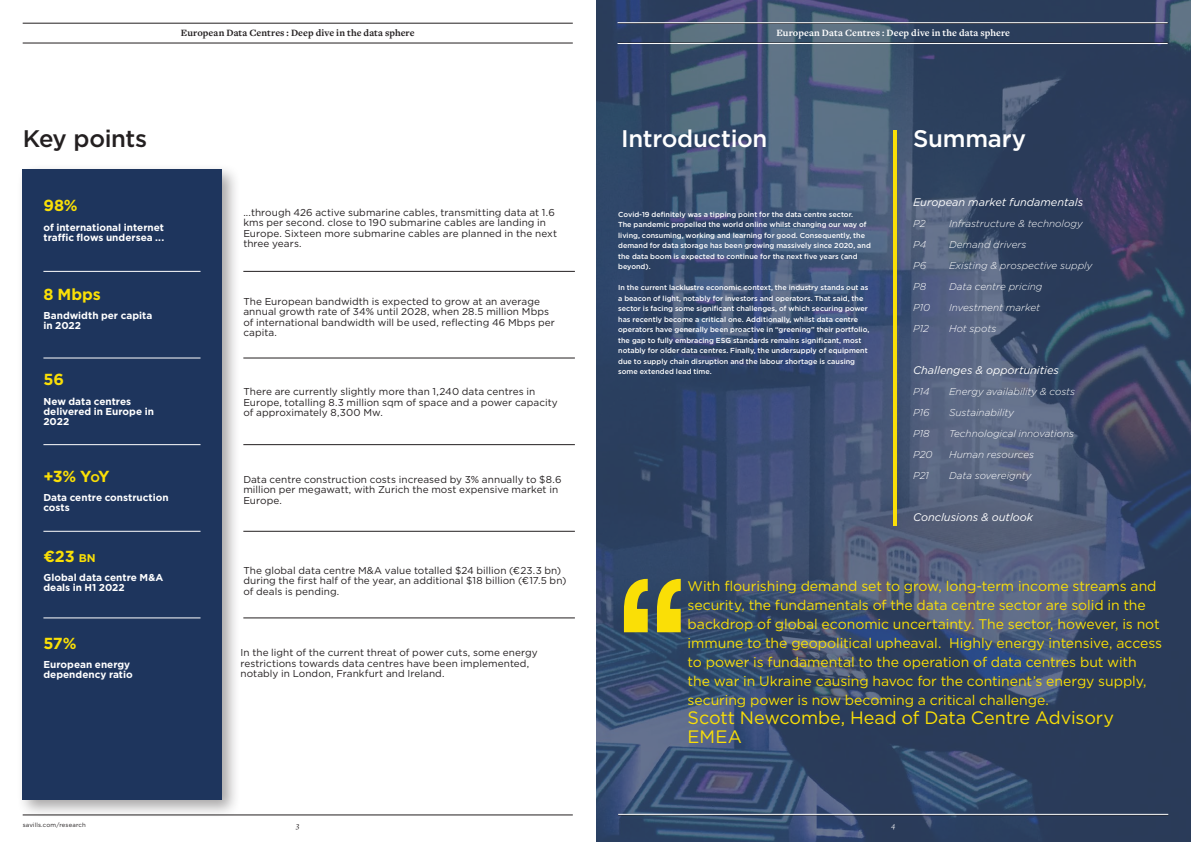
<style>
.page{position:relative;width:1191px;height:842px;background:#fff}
.page>*{position:absolute;margin:0;border:0;box-sizing:border-box;transform-origin:0 0}
.Spotlight_Headline_G{font:500 24px "Gotham";letter-spacing:-.01em;color:#fff}
.Spotlight_Headline_G-2{font:500 24px "Gotham";letter-spacing:-.02em;color:#231f20}
.Paragraph_Style_1{font:18px/19px "Gotham";letter-spacing:-.005em;color:#fadf06}
.Hero_Stat{font:700 16px "Gotham";letter-spacing:-.005em;color:#fadf06}
.Paragraph_Style_1-2{font:14px/19px "Gotham";letter-spacing:-.005em;color:#fadf06}
.Spotlight_Body_Gotha{font:italic 11px "Gotham";color:#fff}
.Paragraph_Style_1-3{font:10px/10.5px "Gotham";letter-spacing:.005em;color:#231f20}
.Spotlight_Body_Gotha-2{font:italic 300 10px "Gotham";color:#fff}
.Sub_Text{font:700 10px/10px "Gotham";color:#fff}
.Spotlight_Page_2_Slu{font:700 10px "Freight Text Pro";letter-spacing:.005em;color:#231f20}
.Spotlight_Page_2_Slu-2{font:700 10px "Freight Text Pro";letter-spacing:.005em;color:#fff}
.t1{font:italic 8px "Freight Text Pro";color:#231f20}
.t2{font:italic 8px "Freight Text Pro";color:#fff}
.Spotlight_Body_Gotha-3{font:500 7.2px/10.5px "Gotham";color:#fff}
.t3{font:6px "Gotham";letter-spacing:.02em;color:#231f20}
.s1{font-size:11.2px}
</style>
<div class="page">
<svg style="left:596px;top:0;width:595px;height:842px;background:#3b4c6c"></svg>
<svg style="left:623px;top:578px;width:59px;height:55px;background:#a9a22c"></svg>
<hr style="left:23px;top:43px;width:550px;height:1px;background:#231f20">
<hr style="left:618px;top:43px;width:550px;height:1px;background:#231f20">
<hr style="left:23px;top:23px;width:550px;height:1px;background:#231f20">
<hr style="left:618px;top:23px;width:550px;height:1px;background:#231f20">
<hr style="left:23px;top:814px;width:550px;height:1px;background:#231f20">
<div style="left:16px;top:163px;width:224px;height:655px;background:#231f20;opacity:.4"></div>
<div style="left:23px;top:170px;width:199px;height:630px;background:#1e355d"></div>
<hr style="left:243px;top:271px;width:332px;height:1px;background:#231f20">
<hr style="left:43px;top:271px;width:157px;height:1px;background:#fff">
<hr style="left:243px;top:357px;width:332px;height:1px;background:#231f20">
<hr style="left:43px;top:357px;width:157px;height:1px;background:#fff">
<hr style="left:243px;top:444px;width:332px;height:1px;background:#231f20">
<hr style="left:43px;top:444px;width:157px;height:1px;background:#fff">
<hr style="left:243px;top:531px;width:332px;height:1px;background:#231f20">
<hr style="left:43px;top:531px;width:157px;height:1px;background:#fff">
<hr style="left:243px;top:617px;width:332px;height:1px;background:#231f20">
<hr style="left:43px;top:617px;width:157px;height:1px;background:#fff">
<hr style="left:617px;top:22px;width:550px;height:1px;background:#fff">
<hr style="left:617px;top:43px;width:550px;height:1px;background:#fff">
<hr style="left:618px;top:814px;width:550px;height:1px;background:#fff">
<hr style="left:893px;top:130px;width:4px;height:396px;background:#fadf06">
<p class="Spotlight_Page_2_Slu" style="left:181px;top:26px;width:235px">European Data Centres : Deep dive in the data sphere</p>
<p class="Spotlight_Headline_G-2" style="left:23px;top:123px;width:126px">Key points</p>
<p class="Hero_Stat" style="left:43px;top:195px;width:36px">98%</p>
<p class="Sub_Text" style="left:43px;top:222px;width:122px">of international internet traffic flows undersea ...</p>
<p class="Hero_Stat" style="left:43px;top:284px;width:59px">8 Mbps</p>
<p class="Sub_Text" style="left:43px;top:311px;width:110px">Bandwidth per capita in 2022</p>
<p class="Hero_Stat" style="left:43px;top:369px;width:22px">56</p>
<p class="Sub_Text" style="left:43px;top:396px;width:112px">New data centres delivered in Europe in<br>2022</p>
<p class="Hero_Stat" style="left:43px;top:466px;width:68px">+3% Y<span class="s1">o</span>Y</p>
<p class="Sub_Text" style="left:43px;top:493px;width:127px">Data centre construction costs</p>
<p class="Hero_Stat" style="left:43px;top:545px;width:54px">€23 <span class="s1">bn</span></p>
<p class="Sub_Text" style="left:43px;top:572px;width:121px">Global data centre M&amp;A deals in H1 2022</p>
<p class="Hero_Stat" style="left:43px;top:632px;width:35px">57%</p>
<p class="Sub_Text" style="left:43px;top:659px;width:91px">European energy dependency ratio</p>
<p class="Paragraph_Style_1-3" style="left:243px;top:207px;width:315px">...through 426 active submarine cables, transmitting data at 1.6 kms per second. close to 190 submarine cables are landing in Europe. Sixteen more submarine cables are planned in the next three years.</p>
<p class="Paragraph_Style_1-3" style="left:243px;top:295px;width:313px">The European bandwidth is expected to grow at an average annual growth rate of 34% until 2028, when 28.5 million Mbps of international bandwidth will be used, reflecting 46 Mbps per capita.</p>
<p class="Paragraph_Style_1-3" style="left:243px;top:386px;width:316px">There are currently slightly more than 1,240 data centres in<br>Europe, totalling 8.3 million sqm of space and a power capacity of approximately 8,300 Mw.</p>
<p class="Paragraph_Style_1-3" style="left:243px;top:474px;width:320px">Data centre construction costs increased by 3% annually to $8.6 million per megawatt, with Zurich the most expensive market in<br>Europe.</p>
<p class="Paragraph_Style_1-3" style="left:243px;top:564px;width:324px">The global data centre M&amp;A value totalled $24 billion (€23.3 bn) during the first half of the year, an additional $18 billion (€17.5 bn) of deals is pending.</p>
<p class="Paragraph_Style_1-3" style="left:240px;top:647px;width:299px">In the light of the current threat of power cuts, some energy restrictions towards data centres have been implemented, notably in London, Frankfurt and Ireland.</p>
<p class="t3" style="left:23px;top:821px;width:65px">savills.com/research</p>
<p class="t1" style="left:296px;top:820px;width:5px">3</p>
<p class="Spotlight_Page_2_Slu-2" style="left:776px;top:26px;width:235px">European Data Centres : Deep dive in the data sphere</p>
<p class="Spotlight_Headline_G" style="left:621px;top:123px;width:148px">Introduction</p>
<p class="Spotlight_Headline_G" style="left:913px;top:123px;width:115px">Summary</p>
<p class="Spotlight_Body_Gotha-3" style="left:618px;top:209px;width:254px">Covid-19 definitely was a tipping point for the data centre sector.<br>The pandemic propelled the world online whilst changing our way of living, consuming, working and learning for good. Consequently, the demand for data storage has been growing massively since 2020, and the data boom is expected to continue for the next five years (and beyond).</p>
<p class="Spotlight_Body_Gotha-3" style="left:618px;top:282px;width:253px">In the current lacklustre economic context, the industry stands out as a beacon of light, notably for investors and operators. That said, the sector is facing some significant challenges, of which securing power has recently become a critical one. Additionally, whilst data centre operators have generally been proactive in “greening” their portfolio, the gap to fully embracing ESG standards remains significant, most notably for older data centres. Finally, the undersupply of equipment due to supply chain disruption and the labour shortage is causing some extended lead time.</p>
<p class="Spotlight_Body_Gotha" style="left:913px;top:195px;width:172px">European market fundamentals</p>
<p class="Spotlight_Body_Gotha-2" style="left:913px;top:217px;width:14px">P2</p>
<p class="Spotlight_Body_Gotha-2" style="left:949px;top:217px;width:135px">Infrastructure &amp; technology</p>
<p class="Spotlight_Body_Gotha-2" style="left:913px;top:238px;width:15px">P4</p>
<p class="Spotlight_Body_Gotha-2" style="left:949px;top:238px;width:79px">Demand drivers</p>
<p class="Spotlight_Body_Gotha-2" style="left:913px;top:259px;width:15px">P6</p>
<p class="Spotlight_Body_Gotha-2" style="left:949px;top:259px;width:145px">Existing &amp; prospective supply</p>
<p class="Spotlight_Body_Gotha-2" style="left:913px;top:280px;width:15px">P8</p>
<p class="Spotlight_Body_Gotha-2" style="left:949px;top:280px;width:95px">Data centre pricing</p>
<p class="Spotlight_Body_Gotha-2" style="left:913px;top:301px;width:19px">P10</p>
<p class="Spotlight_Body_Gotha-2" style="left:949px;top:301px;width:93px">Investment market</p>
<p class="Spotlight_Body_Gotha-2" style="left:913px;top:322px;width:17px">P12</p>
<p class="Spotlight_Body_Gotha-2" style="left:949px;top:322px;width:49px">Hot spots</p>
<p class="Spotlight_Body_Gotha" style="left:913px;top:363px;width:147px">Challenges &amp; opportunities</p>
<p class="Spotlight_Body_Gotha-2" style="left:913px;top:385px;width:18px">P14</p>
<p class="Spotlight_Body_Gotha-2" style="left:949px;top:385px;width:127px">Energy availability &amp; costs</p>
<p class="Spotlight_Body_Gotha-2" style="left:913px;top:406px;width:18px">P16</p>
<p class="Spotlight_Body_Gotha-2" style="left:949px;top:406px;width:67px">Sustainability</p>
<p class="Spotlight_Body_Gotha-2" style="left:913px;top:427px;width:18px">P18</p>
<p class="Spotlight_Body_Gotha-2" style="left:949px;top:427px;width:127px">Technological innovations</p>
<p class="Spotlight_Body_Gotha-2" style="left:913px;top:448px;width:21px">P20</p>
<p class="Spotlight_Body_Gotha-2" style="left:949px;top:448px;width:87px">Human resources</p>
<p class="Spotlight_Body_Gotha-2" style="left:913px;top:469px;width:17px">P21</p>
<p class="Spotlight_Body_Gotha-2" style="left:949px;top:469px;width:84px">Data sovereignty</p>
<p class="Spotlight_Body_Gotha" style="left:913px;top:510px;width:122px">Conclusions &amp; outlook</p>
<p class="Paragraph_Style_1-2" style="left:687px;top:577px;width:476px">With flourishing demand set to grow, long-term income streams and security, the fundamentals of the data centre sector are solid in the backdrop of global economic uncertainty. The sector, however, is not immune to the geopolitical upheaval. Highly energy intensive, access to power is fundamental to the operation of data centres but with the war in Ukraine causing havoc for the continent’s energy supply, securing power is now becoming a critical challenge.</p>
<p class="Paragraph_Style_1" style="left:687px;top:708px;width:428px">Scott Newcombe, Head of Data Centre Advisory<br>EMEA</p>
<p class="t2" style="left:891px;top:820px;width:5px">4</p>
</div>
